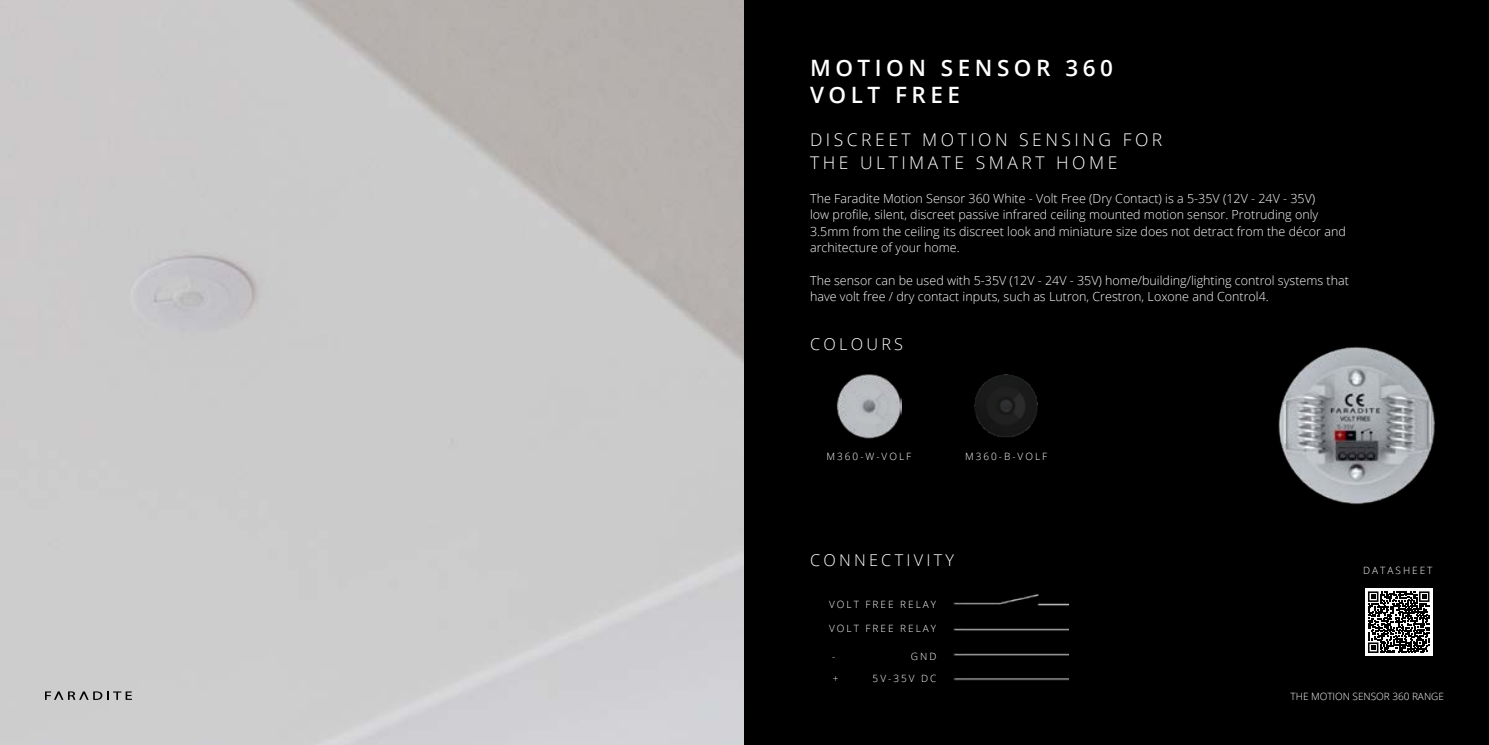
<style>
.page{position:relative;width:1489px;height:745px;background:#fff}
.page>*{position:absolute;margin:0;border:0;box-sizing:border-box;transform-origin:0 0}
.t1{font:600 22.5px/27px "Open Sans";letter-spacing:.2em;color:#fff}
.t2{font:300 17.5px/22.5px "Open Sans";letter-spacing:.2em;color:#fff}
.t3{font:300 16.25px "Open Sans";letter-spacing:.2em;color:#fff}
.t4{font:300 12.5px/16.2px "Open Sans";color:#fff}
.t5{font:300 10px "Open Sans";letter-spacing:.2em;color:#fff}
.t6{font:300 10px "Open Sans";color:#fff}
</style>
<div class="page">
<img style="left:0;top:0;width:744px;height:744px">
<div style="left:744px;top:0;width:744px;height:744px;background:#000"></div>
<svg style="left:45px;top:691px;width:87px;height:8px"></svg>
<img style="left:973px;top:374px;width:65px;height:64px;border-radius:32px">
<img style="left:953px;top:594px;width:115px;height:87px">
<img style="left:836px;top:374px;width:65px;height:64px">
<img style="left:1278px;top:346px;width:157px;height:159px">
<div style="left:1364px;top:588px;width:68px;height:67px;background:#fff"></div>
<svg style="left:1368px;top:591px;width:61px;height:61px"></svg>
<h1 class="t1" style="left:810px;top:53px;width:304px">MOTION SENSOR 360<br>VOLT FREE</h1>
<h2 class="t2" style="left:810px;top:128px;width:354px">DISCREET MOTION SENSING FOR<br>THE ULTIMATE SMART HOME</h2>
<p class="t4" style="left:810px;top:190px;width:537px">The Faradite Motion Sensor 360 White - Volt Free (Dry Contact) is a 5-35V (12V - 24V - 35V)<br>low profile, silent, discreet passive infrared ceiling mounted motion sensor. Protruding only 3.5mm from the ceiling its discreet look and miniature size does not detract from the décor and architecture of your home.</p>
<p class="t4" style="left:810px;top:271px;width:540px">The sensor can be used with 5-35V (12V - 24V - 35V) home/building/lighting control systems that have volt free / dry contact inputs, such as Lutron, Crestron, Loxone and Control4.</p>
<h3 class="t3" style="left:810px;top:333px;width:94px">COLOURS</h3>
<p class="t5" style="left:826px;top:449px;width:86px">M360-W-VOLF</p>
<p class="t5" style="left:965px;top:449px;width:84px">M360-B-VOLF</p>
<h3 class="t3" style="left:810px;top:549px;width:145px">CONNECTIVITY</h3>
<p class="t5" style="left:829px;top:596px;width:108px">VOLT FREE RELAY</p>
<p class="t5" style="left:829px;top:621px;width:108px">VOLT FREE RELAY</p>
<p class="t5" style="left:910px;top:649px;width:27px">GND</p>
<p class="t5" style="left:832px;top:670px;width:7px">+</p>
<p class="t5" style="left:872px;top:670px;width:65px">5V-35V DC</p>
<p class="t5" style="left:1363px;top:563px;width:71px">DATASHEET</p>
<p class="t6" style="left:1290px;top:689px;width:155px">THE MOTION SENSOR 360 RANGE</p>
</div>
